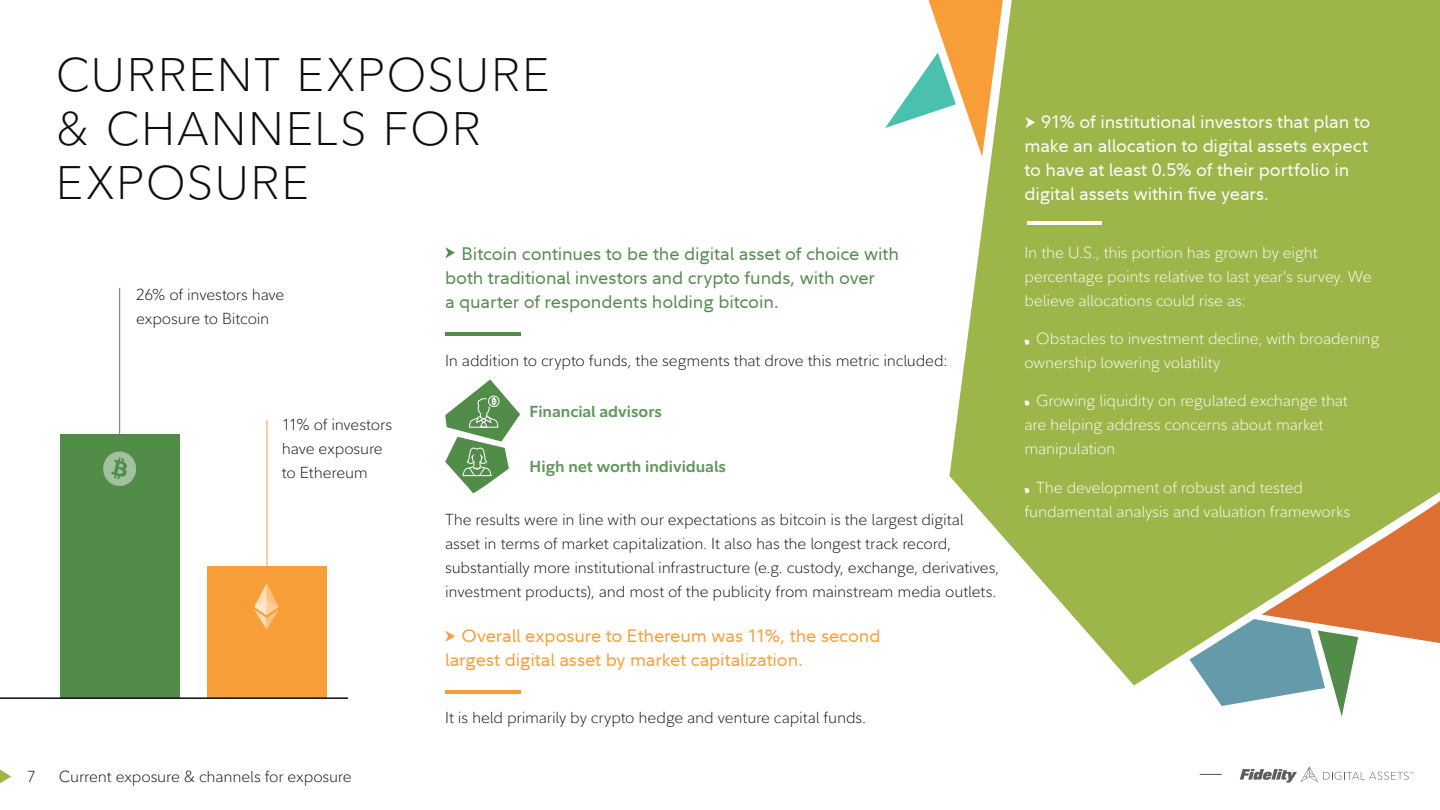
<style>
.page{position:relative;width:1440px;height:810px;background:#fff}
.page>*{position:absolute;margin:0;border:0;box-sizing:border-box;transform-origin:0 0}
.t1{font:300 46.5px/54px "Fidelity Sans";letter-spacing:.035em;color:#0b0e11}
.t2{font:18px/24px "Fidelity Sans";letter-spacing:-.005em;color:#fff}
.t3{font:18px/24px "Fidelity Sans";letter-spacing:-.005em;color:#518c49}
.t4{font:18px/24px "Fidelity Sans";letter-spacing:-.005em;color:#f89e39}
.t5{font:300 15.75px/24px "Fidelity Sans";letter-spacing:-.01em;color:#0b0e11}
.t6{font:300 15.75px/24px "Fidelity Sans";letter-spacing:-.01em;color:#fff}
.t7{font:700 15.75px "Fidelity Sans";letter-spacing:-.005em;color:#60975b}
</style>
<div class="page">
<svg style="left:1200px;top:774px;width:22px;height:1px"></svg>
<svg style="left:0;top:769px;width:11px;height:15px"></svg>
<svg style="left:1240px;top:767px;width:173px;height:16px"></svg>
<div style="left:60px;top:435px;width:119px;height:263px;background:#518c49"></div>
<div style="left:207px;top:566px;width:119px;height:132px;background:#f89e39"></div>
<hr style="left:0;top:697px;width:348px;height:2px;background:#0b0e11">
<hr style="left:445px;top:333px;width:75px;height:3px;background:#518c49">
<hr style="left:445px;top:690px;width:75px;height:4px;background:#f89e39">
<svg style="left:445px;top:247px;width:10px;height:11px"></svg>
<svg style="left:445px;top:631px;width:10px;height:11px"></svg>
<svg style="left:950px;top:0;width:490px;height:686px;background:#a7bd5c"></svg>
<svg style="left:885px;top:0;width:118px;height:157px"></svg>
<svg style="left:1190px;top:501px;width:250px;height:216px"></svg>
<svg style="left:1025px;top:117px;width:10px;height:11px"></svg>
<svg style="left:445px;top:379px;width:75px;height:115px"></svg>
<svg style="left:254px;top:583px;width:25px;height:46px"></svg>
<svg style="left:103px;top:451px;width:33px;height:35px"></svg>
<hr style="left:1028px;top:221px;width:74px;height:4px;background:#fff">
<svg style="left:1024px;top:340px;width:6px;height:5px"></svg>
<svg style="left:1024px;top:401px;width:6px;height:5px"></svg>
<svg style="left:1024px;top:488px;width:6px;height:5px"></svg>
<hr style="left:119px;top:288px;width:1px;height:154px;background:#518c49">
<hr style="left:267px;top:420px;width:1px;height:154px;background:#f89e39">
<h1 class="t1" style="left:56px;top:48px;width:495px">CURRENT EXPOSURE &amp; CHANNELS FOR<br>EXPOSURE</h1>
<p class="t5" style="left:136px;top:282px;width:150px">26% of investors have exposure to Bitcoin</p>
<p class="t5" style="left:282px;top:413px;width:112px">11% of investors have exposure to Ethereum</p>
<p class="t5" style="left:27px;top:765px;width:10px">7</p>
<p class="t5" style="left:59px;top:764px;width:294px">Current exposure &amp; channels for exposure</p>
<p class="t3" style="left:445px;top:242px;width:455px;text-indent:17px">Bitcoin continues to be the digital asset of choice with both traditional investors and crypto funds, with over<br>a quarter of respondents holding bitcoin.</p>
<p class="t5" style="left:445px;top:348px;width:504px">In addition to crypto funds, the segments that drove this metric included:</p>
<p class="t7" style="left:530px;top:401px;width:134px">Financial advisors</p>
<p class="t7" style="left:530px;top:456px;width:198px">High net worth individuals</p>
<p class="t5" style="left:445px;top:507px;width:556px">The results were in line with our expectations as bitcoin is the largest digital asset in terms of market capitalization. It also has the longest track record, substantially more institutional infrastructure (e.g. custody, exchange, derivatives, investment products), and most of the publicity from mainstream media outlets.</p>
<p class="t4" style="left:445px;top:623px;width:437px;text-indent:17px">Overall exposure to Ethereum was 11%, the second largest digital asset by market capitalization.</p>
<p class="t5" style="left:445px;top:706px;width:423px">It is held primarily by crypto hedge and venture capital funds.</p>
<p class="t2" style="left:1024px;top:110px;width:348px;text-indent:17px">91% of institutional investors that plan to make an allocation to digital assets expect to have at least 0.5% of their portfolio in digital assets within five years.</p>
<p class="t6" style="left:1024px;top:240px;width:349px">In the U.S., this portion has grown by eight percentage points relative to last year’s survey. We believe allocations could rise as:</p>
<p class="t6" style="left:1024px;top:327px;width:357px;text-indent:12px">Obstacles to investment decline, with broadening ownership lowering volatility</p>
<p class="t6" style="left:1024px;top:389px;width:325px;text-indent:12px">Growing liquidity on regulated exchange that are helping address concerns about market manipulation</p>
<p class="t6" style="left:1024px;top:475px;width:327px;text-indent:12px">The development of robust and tested fundamental analysis and valuation frameworks</p>
</div>
